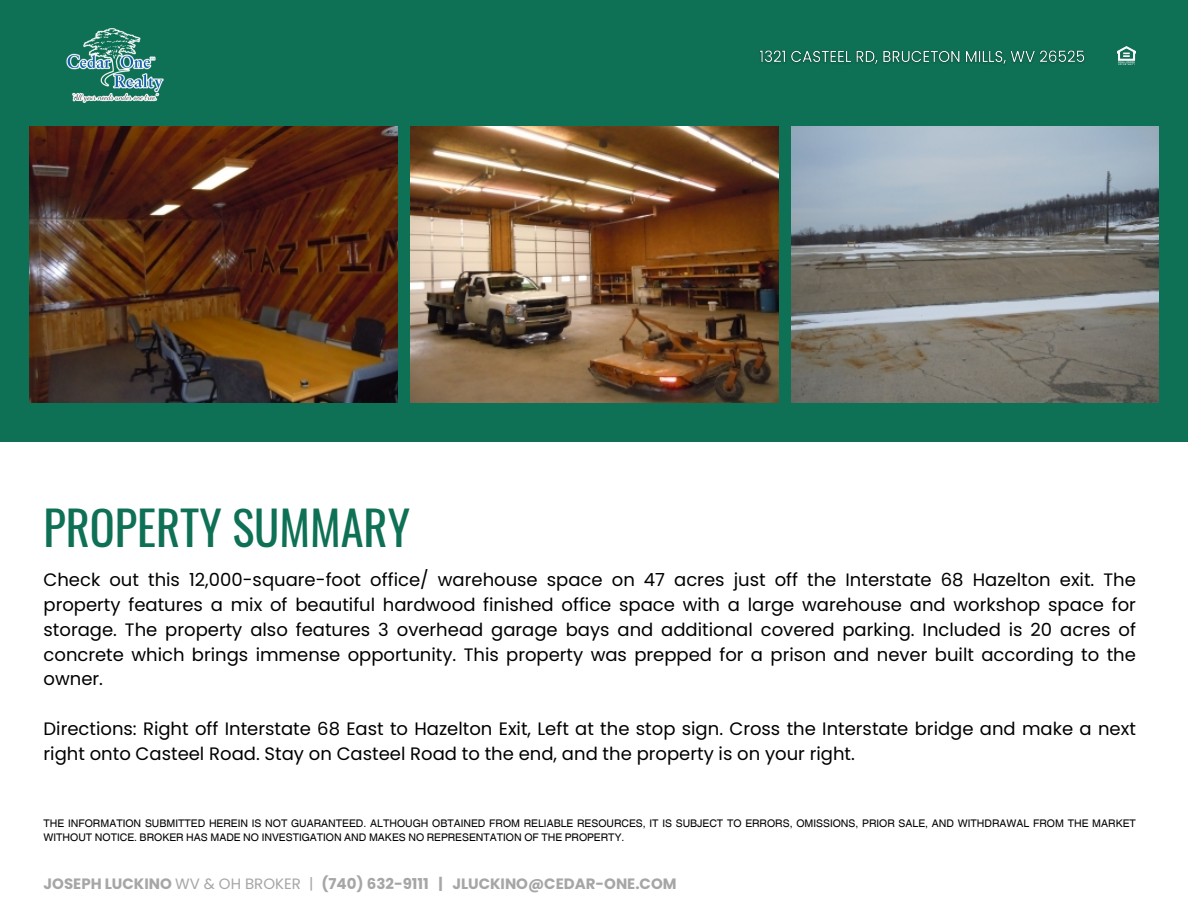
<style>
.page{position:relative;width:1188px;height:918px;background:#fff}
.page>*{position:absolute;margin:0;border:0;box-sizing:border-box;transform-origin:0 0}
.t1{font:46.5px "Oswald";color:#0e7054}
.t2{font:18px/24.8px "Poppins";color:#000;text-align:justify}
.t3{font:700 15px "Poppins";color:#a6a6a6}
.t4{font:10.5px/14px "Helvetica World";color:#000}
.s1{font-weight:400}
</style>
<div class="page">
<div style="left:0;top:0;width:1187px;height:442px;background:#0e7054"></div>
<img style="left:29px;top:127px;width:368px;height:275px">
<img style="left:410px;top:127px;width:368px;height:275px">
<img style="left:791px;top:127px;width:368px;height:275px">
<img style="left:67px;top:29px;width:97px;height:74px">
<img style="left:1118px;top:46px;width:18px;height:18px">
<img style="left:759px;top:50px;width:326px;height:15px">
<h1 class="t1" style="left:44px;top:491px;width:368px">PROPERTY SUMMARY</h1>
<h2 class="t2" style="left:44px;top:568px;width:1094px">Check out this 12,000-square-foot office/ warehouse space on 47 acres just off the Interstate 68 Hazelton exit. The property features a mix of beautiful hardwood finished office space with a large warehouse and workshop space for storage. The property also features 3 overhead garage bays and additional covered parking. Included is 20 acres of concrete which brings immense opportunity. This property was prepped for a prison and never built according to the owner.</h2>
<h2 class="t2" style="left:44px;top:716px;width:1094px">Directions: Right off Interstate 68 East to Hazelton Exit, Left at the stop sign. Cross the Interstate bridge and make a next right onto Casteel Road. Stay on Casteel Road to the end, and the property is on your right.</h2>
<h3 class="t4" style="left:44px;top:816px;width:1094px">THE INFORMATION SUBMITTED HEREIN IS NOT GUARANTEED. ALTHOUGH OBTAINED FROM RELIABLE RESOURCES, IT IS SUBJECT TO ERRORS, OMISSIONS, PRIOR SALE, AND WITHDRAWAL FROM THE MARKET<br>WITHOUT NOTICE. BROKER HAS MADE NO INVESTIGATION AND MAKES NO REPRESENTATION OF THE PROPERTY.</h3>
<p class="t3" style="left:44px;top:874px;width:635px">JOSEPH LUCKINO <span class="s1">WV &amp; OH BROKER |</span> (740) 632-9111 | JLUCKINO@CEDAR-ONE.COM</p>
</div>
